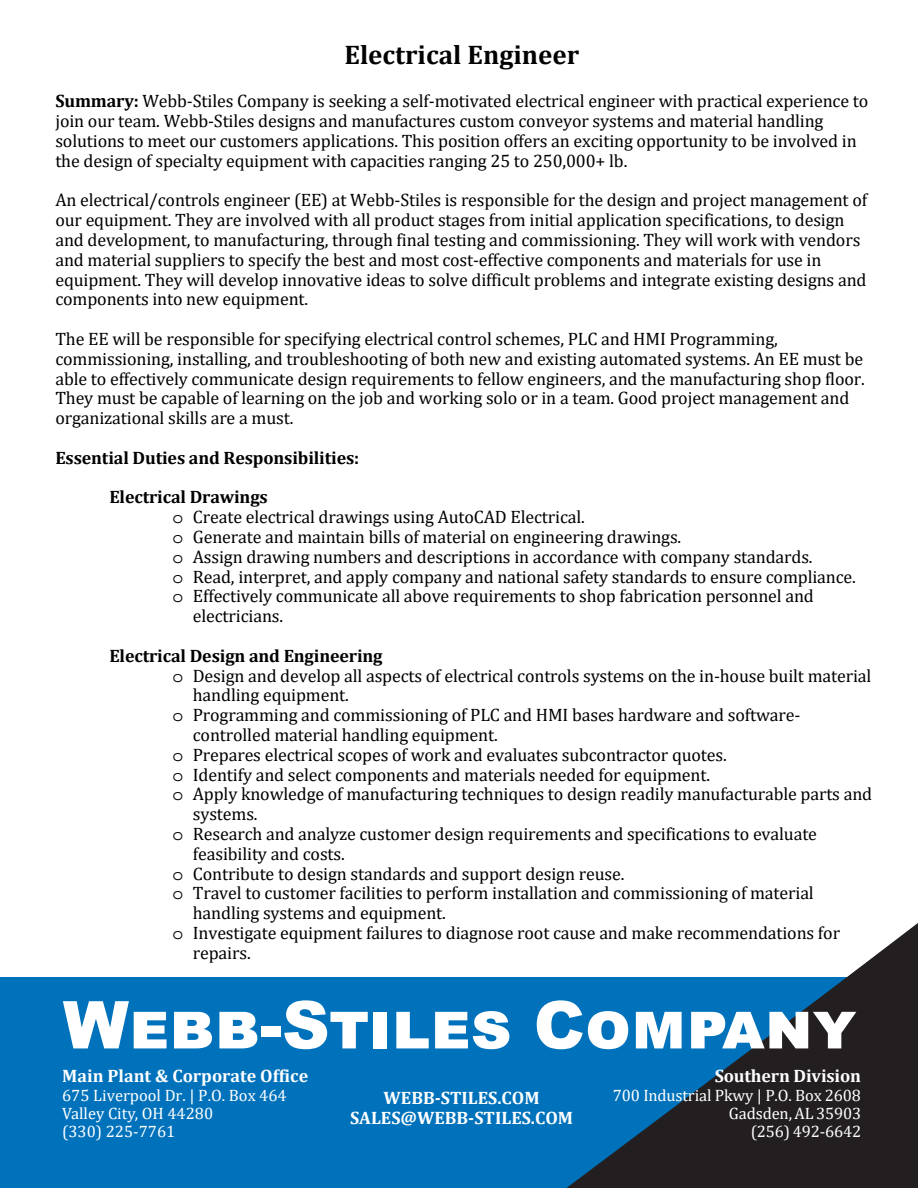
<style>
.page{position:relative;width:918px;height:1188px;background:#fff}
.page>*{position:absolute;margin:0;border:0;box-sizing:border-box;transform-origin:0 0}
.t1{font:900 66px "Arial";color:#fff}
.t2{font:700 27px "Cambria";color:#000}
.t3{font:18px/19.8px "Cambria";letter-spacing:-.01em;color:#000}
.t4{font:700 18px/39.6px "Cambria";letter-spacing:-.01em;color:#000}
.t5{font:700 18px/20.2px "Cambria";color:#fff;text-align:center}
.t6{font:16.5px/18.1px "Cambria";letter-spacing:-.01em;color:#fff}
.s1{font-weight:700}
.s2{font-family:"Courier Std"}
</style>
<div class="page">
<div style="left:0;top:978px;width:918px;height:210px;background:#0072bc"></div>
<div style="left:902px;top:923px;width:16px;height:265px;background:#231f20"></div>
<svg style="left:566px;top:935px;width:337px;height:253px"></svg>
<h2 class="t2" style="left:344px;top:36px;width:236px">Electrical Engineer</h2>
<p class="t3" style="left:55px;top:91px;width:814px"><span class="s1">Summary:</span> Webb-Stiles Company is seeking a self-motivated electrical engineer with practical experience to join our team. Webb-Stiles designs and manufactures custom conveyor systems and material handling solutions to meet our customers applications. This position offers an exciting opportunity to be involved in the design of specialty equipment with capacities ranging 25 to 250,000+ lb.</p>
<p class="t3" style="left:55px;top:190px;width:813px">An electrical/controls engineer (EE) at Webb-Stiles is responsible for the design and project management of our equipment. They are involved with all product stages from initial application specifications, to design and development, to manufacturing, through final testing and commissioning. They will work with vendors and material suppliers to specify the best and most cost-effective components and materials for use in equipment. They will develop innovative ideas to solve difficult problems and integrate existing designs and components into new equipment.</p>
<p class="t3" style="left:55px;top:329px;width:811px">The EE will be responsible for specifying electrical control schemes, PLC and HMI Programming, commissioning, installing, and troubleshooting of both new and existing automated systems. An EE must be able to effectively communicate design requirements to fellow engineers, and the manufacturing shop floor.<br>They must be capable of learning on the job and working solo or in a team. Good project management and organizational skills are a must.</p>
<p class="t4" style="left:109px;top:437px;width:251px;text-indent:-54px">Essential Duties and Responsibilities:<br>Electrical Drawings</p>
<p class="t3" style="left:172px;top:507px;width:414px"><span class="s2">o</span> Create electrical drawings using AutoCAD Electrical.</p>
<p class="t3" style="left:172px;top:527px;width:510px"><span class="s2">o</span> Generate and maintain bills of material on engineering drawings.</p>
<p class="t3" style="left:172px;top:547px;width:642px"><span class="s2">o</span> Assign drawing numbers and descriptions in accordance with company standards.</p>
<p class="t3" style="left:172px;top:567px;width:685px"><span class="s2">o</span> Read, interpret, and apply company and national safety standards to ensure compliance.</p>
<p class="t3" style="left:172px;top:586px;width:643px"><span class="s2">o</span> Effectively communicate all above requirements to shop fabrication personnel and</p>
<p class="t3" style="left:193px;top:606px;width:92px">electricians.</p>
<p class="t4" style="left:109px;top:635px;width:275px">Electrical Design and Engineering</p>
<p class="t3" style="left:172px;top:666px;width:701px"><span class="s2">o</span> Design and develop all aspects of electrical controls systems on the in-house built material</p>
<p class="t3" style="left:193px;top:685px;width:157px">handling equipment.</p>
<p class="t3" style="left:172px;top:705px;width:630px"><span class="s2">o</span> Programming and commissioning of PLC and HMI bases hardware and software-</p>
<p class="t3" style="left:193px;top:725px;width:306px">controlled material handling equipment.</p>
<p class="t3" style="left:172px;top:745px;width:556px"><span class="s2">o</span> Prepares electrical scopes of work and evaluates subcontractor quotes.</p>
<p class="t3" style="left:172px;top:765px;width:539px"><span class="s2">o</span> Identify and select components and materials needed for equipment.</p>
<p class="t3" style="left:172px;top:784px;width:701px"><span class="s2">o</span> Apply knowledge of manufacturing techniques to design readily manufacturable parts and</p>
<p class="t3" style="left:193px;top:804px;width:66px">systems.</p>
<p class="t3" style="left:172px;top:824px;width:646px"><span class="s2">o</span> Research and analyze customer design requirements and specifications to evaluate</p>
<p class="t3" style="left:193px;top:844px;width:153px">feasibility and costs.</p>
<p class="t3" style="left:172px;top:864px;width:454px"><span class="s2">o</span> Contribute to design standards and support design reuse.</p>
<p class="t3" style="left:172px;top:883px;width:643px"><span class="s2">o</span> Travel to customer facilities to perform installation and commissioning of material</p>
<p class="t3" style="left:193px;top:903px;width:255px">handling systems and equipment.</p>
<p class="t3" style="left:172px;top:923px;width:669px"><span class="s2">o</span> Investigate equipment failures to diagnose root cause and make recommendations for</p>
<p class="t3" style="left:193px;top:943px;width:59px">repairs.</p>
<h1 class="t1" style="left:63px;top:977px;width:795px">Webb-Stiles Company</h1>
<p class="t5" style="left:62px;top:1065px;width:248px">Main Plant &amp; Corporate Office</p>
<p class="t6" style="left:62px;top:1086px;width:226px">675 Liverpool Dr. | P.O. Box 464<br>Valley City, OH 44280<br>(330) 225-7761</p>
<p class="t5" style="left:715px;top:1065px;width:148px">Southern Division</p>
<p class="t6" style="left:613px;top:1086px;width:250px;text-align:right">700 Industrial Pkwy | P.O. Box 2608<br>Gadsden, AL 35903<br>(256) 492-6642</p>
<p class="t5" style="left:350px;top:1087px;width:225px">WEBB-STILES.COM<br>SALES@WEBB-STILES.COM</p>
</div>
